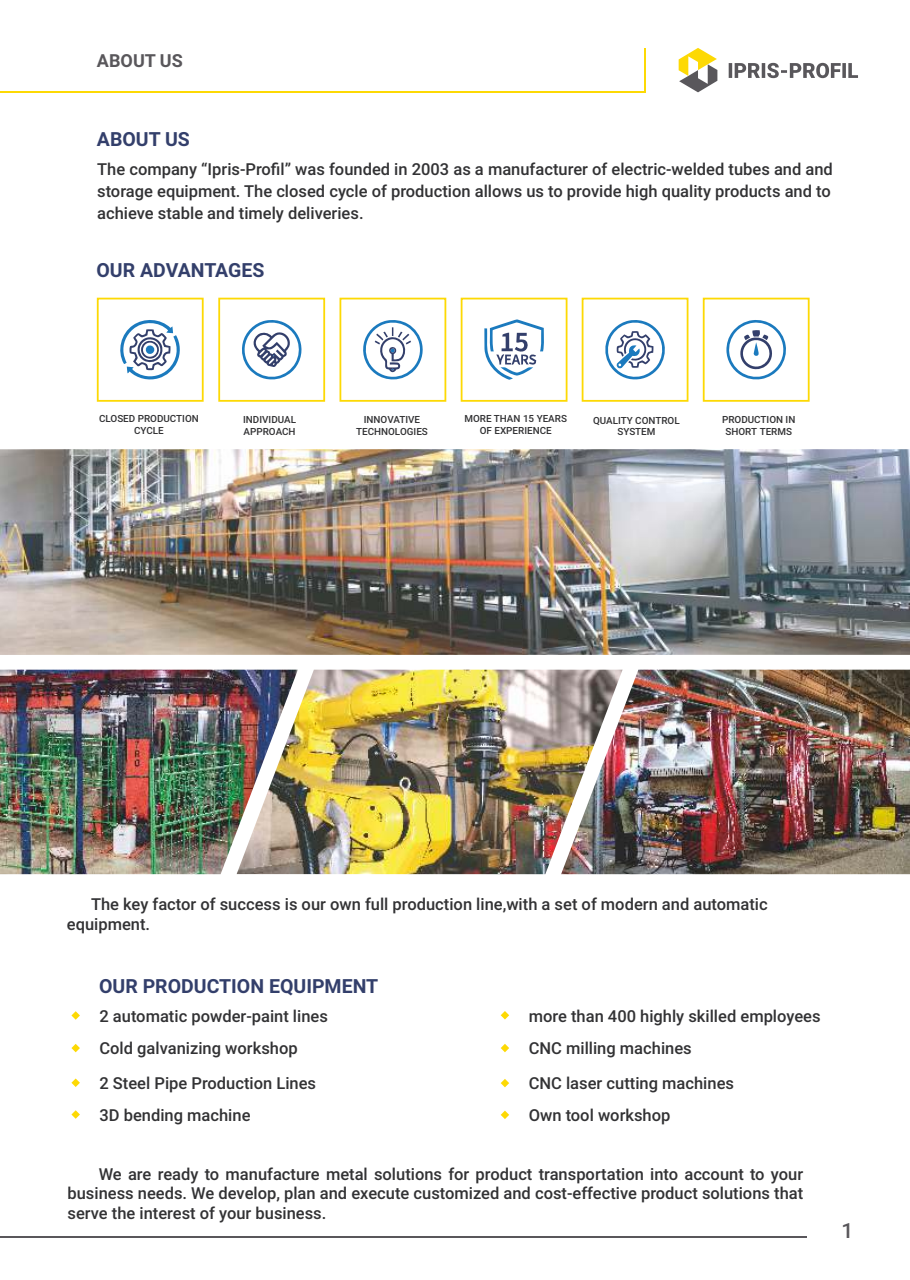
<style>
.page{position:relative;width:910px;height:1280px;background:#fff}
.page>*{position:absolute;margin:0;border:0;box-sizing:border-box;transform-origin:0 0}
.t1{font:500 21px "Roboto";color:#59575b}
.t2{font:700 19.5px "Roboto";color:#333f6b}
.t3{font:700 18px "Roboto";color:#59575b}
.t4{font:500 16.5px/19.8px "Roboto";color:#323234}
.t5{font:500 9.9px/11.9px "Roboto";color:#323234;text-align:center}
</style>
<div class="page">
<div style="left:97px;top:298px;width:107px;height:104px;border:2px solid #fdd904"></div>
<img style="left:0;top:449px;width:910px;height:206px">
<svg style="left:679px;top:48px;width:38px;height:44px"></svg>
<svg style="left:729px;top:63px;width:129px;height:15px"></svg>
<hr style="left:0;top:91px;width:646px;height:1px;background:#fdd904">
<hr style="left:644px;top:48px;width:2px;height:44px;background:#fdd904">
<hr style="left:0;top:1236px;width:806px;height:1px;background:#59575b">
<svg style="left:120px;top:320px;width:60px;height:60px"></svg>
<div style="left:218px;top:298px;width:107px;height:104px;border:2px solid #fdd904"></div>
<div style="left:339px;top:298px;width:107px;height:104px;border:2px solid #fdd904"></div>
<div style="left:461px;top:298px;width:106px;height:104px;border:2px solid #fdd904"></div>
<div style="left:582px;top:298px;width:106px;height:104px;border:2px solid #fdd904"></div>
<div style="left:703px;top:298px;width:107px;height:104px;border:2px solid #fdd904"></div>
<svg style="left:242px;top:320px;width:60px;height:60px"></svg>
<svg style="left:363px;top:320px;width:60px;height:60px"></svg>
<svg style="left:605px;top:320px;width:60px;height:60px"></svg>
<svg style="left:726px;top:320px;width:60px;height:60px"></svg>
<svg style="left:484px;top:319px;width:60px;height:61px"></svg>
<svg style="left:71px;top:1011px;width:9px;height:9px"></svg>
<svg style="left:71px;top:1044px;width:9px;height:8px"></svg>
<svg style="left:71px;top:1078px;width:9px;height:9px"></svg>
<svg style="left:501px;top:1011px;width:8px;height:8px"></svg>
<svg style="left:501px;top:1044px;width:8px;height:8px"></svg>
<svg style="left:501px;top:1079px;width:8px;height:8px"></svg>
<svg style="left:71px;top:1110px;width:9px;height:9px"></svg>
<svg style="left:501px;top:1110px;width:8px;height:9px"></svg>
<img style="left:298px;top:670px;width:263px;height:204px">
<img style="left:0;top:670px;width:298px;height:204px">
<img style="left:561px;top:670px;width:349px;height:204px">
<p class="t3" style="left:97px;top:53px;width:87px">ABOUT US</p>
<p class="t2" style="left:97px;top:131px;width:95px">ABOUT US</p>
<p class="t4" style="left:97px;top:159px;width:737px;line-height:22.4px">The company “Ipris-Profil” was founded in 2003 as a manufacturer of electric-welded tubes and and storage equipment. The closed cycle of production allows us to provide high quality products and to achieve stable and timely deliveries.</p>
<p class="t2" style="left:96px;top:262px;width:169px">OUR ADVANTAGES</p>
<p class="t5" style="left:99px;top:414px;width:101px">CLOSED PRODUCTION<br>CYCLE</p>
<p class="t5" style="left:243px;top:415px;width:54px;text-align:left">INDIVIDUAL<br>APPROACH</p>
<p class="t5" style="left:356px;top:415px;width:73px">INNOVATIVE<br>TECHNOLOGIES</p>
<p class="t5" style="left:464px;top:414px;width:104px">MORE THAN 15 YEARS<br>OF EXPERIENCE</p>
<p class="t5" style="left:593px;top:415px;width:88px">QUALITY CONTROL<br>SYSTEM</p>
<p class="t5" style="left:722px;top:415px;width:75px">PRODUCTION IN<br>SHORT TERMS</p>
<p class="t4" style="left:67px;top:896px;width:702px;text-indent:24px">The key factor of success is our own full production line,with a set of modern and automatic equipment.</p>
<p class="t2" style="left:99px;top:978px;width:281px">OUR PRODUCTION EQUIPMENT</p>
<p class="t4" style="left:99px;top:1001px;width:230px;line-height:32.5px">2 automatic powder-paint lines<br>Cold galvanizing workshop</p>
<p class="t4" style="left:99px;top:1075px;width:218px">2 Steel Pipe Production Lines</p>
<p class="t4" style="left:529px;top:1001px;width:293px;line-height:32.8px">more than 400 highly skilled employees<br>CNC milling machines</p>
<p class="t4" style="left:529px;top:1075px;width:207px">CNC laser cutting machines</p>
<p class="t4" style="left:99px;top:1107px;width:153px">3D bending machine</p>
<p class="t4" style="left:529px;top:1107px;width:143px">Own tool workshop</p>
<p class="t4" style="left:68px;top:1165px;width:737px;text-align:justify;text-indent:31px">We are ready to manufacture metal solutions for product transportation into account to your business needs. We develop, plan and execute customized and cost-effective product solutions that serve the interest of your business.</p>
<p class="t1" style="left:842px;top:1222px;width:13px">1</p>
</div>
